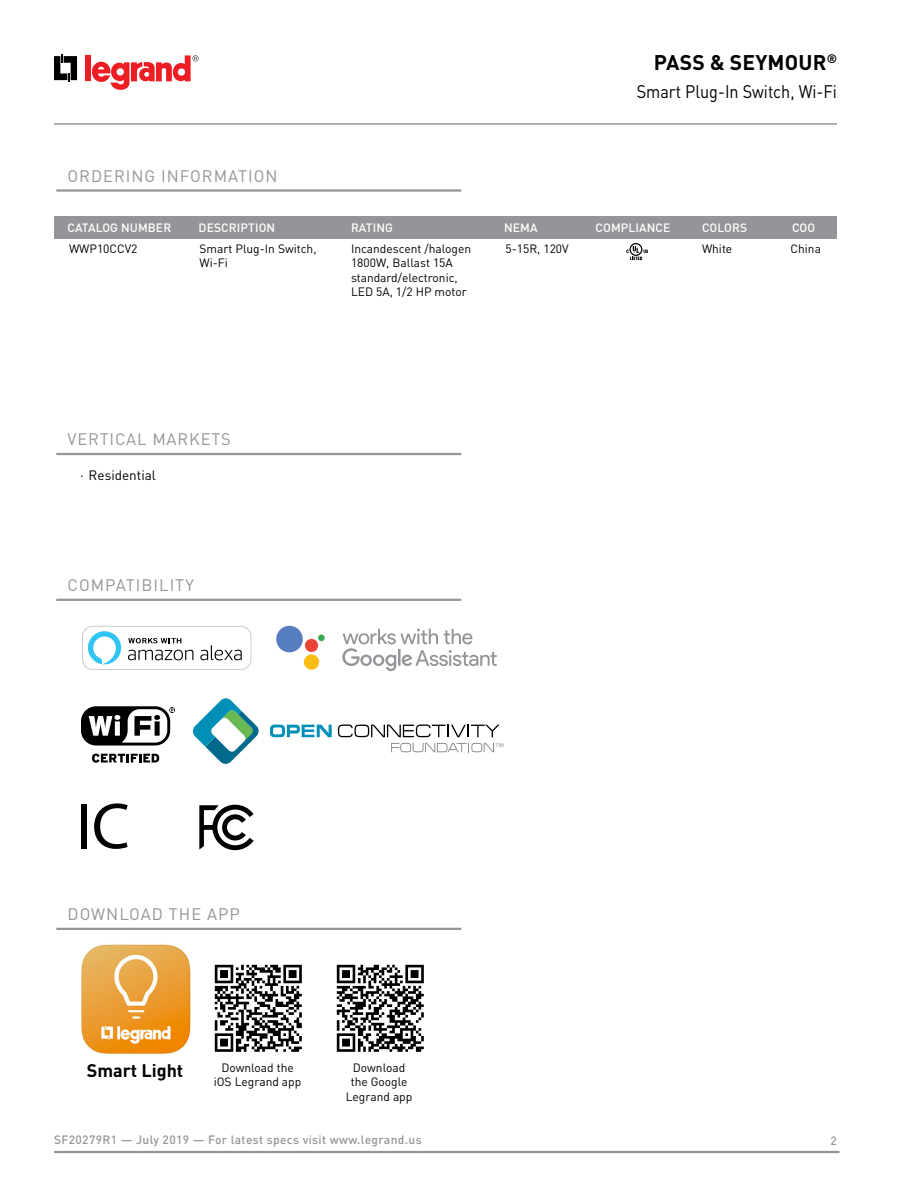
<style>
.page{position:relative;width:918px;height:1188px;background:#fff}
.page>*{position:absolute;margin:0;border:0;box-sizing:border-box;transform-origin:0 0}
.t1{font:700 21px "DIN Pro";letter-spacing:.01em;color:#000}
.t2{font:18px "DIN Pro";color:#000;scale:.9 1}
.t3{font:700 18px "DIN Pro";color:#000}
.t4{font:16.5px "DIN Pro";letter-spacing:.06em;color:#939598}
.t5{font:13.5px "DIN Pro";color:#000}
.t6{font:12px/14.4px "DIN Pro";color:#000;text-align:center}
.t7{font:500 12px "DIN Pro";letter-spacing:.03em;color:#939598}
.t8{font:500 12px "DIN Pro";letter-spacing:.01em;color:#fff}
</style>
<div class="page">
<svg style="left:54px;top:54px;width:23px;height:28px"></svg>
<div style="left:85px;top:55px;width:6px;height:26px;background:#ed1d24"></div>
<svg style="left:92px;top:55px;width:107px;height:35px"></svg>
<hr style="left:54px;top:1151px;width:786px;height:2px;background:#939598">
<hr style="left:54px;top:123px;width:783px;height:2px;background:#939598">
<hr style="left:56px;top:453px;width:405px;height:2px;background:#939598">
<hr style="left:56px;top:189px;width:405px;height:3px;background:#939598">
<div style="left:54px;top:216px;width:783px;height:23px;background:#939598"></div>
<svg style="left:626px;top:243px;width:22px;height:17px"></svg>
<svg style="left:199px;top:805px;width:55px;height:45px"></svg>
<div style="left:81px;top:804px;width:6px;height:44px;background:#000"></div>
<svg style="left:94px;top:803px;width:34px;height:46px"></svg>
<svg style="left:81px;top:706px;width:94px;height:40px"></svg>
<svg style="left:92px;top:754px;width:67px;height:9px"></svg>
<svg style="left:270px;top:725px;width:62px;height:12px"></svg>
<svg style="left:338px;top:725px;width:161px;height:12px"></svg>
<svg style="left:192px;top:698px;width:67px;height:66px"></svg>
<svg style="left:391px;top:743px;width:112px;height:9px"></svg>
<svg style="left:82px;top:626px;width:169px;height:44px"></svg>
<svg style="left:276px;top:626px;width:49px;height:44px"></svg>
<svg style="left:342px;top:629px;width:155px;height:42px"></svg>
<hr style="left:56px;top:599px;width:405px;height:2px;background:#939598">
<img style="left:214px;top:964px;width:88px;height:88px">
<img style="left:81px;top:944px;width:110px;height:110px">
<img style="left:336px;top:964px;width:88px;height:88px">
<hr style="left:56px;top:928px;width:405px;height:2px;background:#939598">
<p class="t4" style="left:68px;top:165px;width:212px">ORDERING INFORMATION</p>
<h1 class="t1" style="left:654px;top:48px;width:185px">PASS &amp; SEYMOUR<sup>®</sup></h1>
<h2 class="t2" style="left:637px;top:79px;width:224px">Smart Plug-In Switch, Wi-Fi</h2>
<p class="t8" style="left:68px;top:219px;width:105px">CATALOG NUMBER</p>
<p class="t8" style="left:199px;top:219px;width:78px">DESCRIPTION</p>
<p class="t8" style="left:351px;top:219px;width:43px">RATING</p>
<p class="t8" style="left:504px;top:219px;width:35px">NEMA</p>
<p class="t8" style="left:596px;top:219px;width:77px">COMPLIANCE</p>
<p class="t8" style="left:702px;top:219px;width:47px">COLORS</p>
<p class="t8" style="left:792px;top:219px;width:25px">COO</p>
<p class="t6" style="left:69px;top:241px;width:70px">WWP10CCV2</p>
<p class="t6" style="left:200px;top:241px;width:119px">Smart Plug-In Switch,</p>
<p class="t6" style="left:351px;top:241px;width:122px">Incandescent /halogen</p>
<p class="t6" style="left:506px;top:241px;width:65px">5-15R, 120V</p>
<p class="t6" style="left:702px;top:241px;width:32px">White</p>
<p class="t6" style="left:790px;top:241px;width:32px">China</p>
<p class="t6" style="left:200px;top:255px;width:30px">Wi-Fi</p>
<p class="t6" style="left:351px;top:255px;width:117px;text-align:left">1800W, Ballast 15A standard/electronic,<br>LED 5A, 1/2 HP motor</p>
<p class="t4" style="left:68px;top:428px;width:165px">VERTICAL MARKETS</p>
<p class="t5" style="left:80px;top:466px;width:77px">· Residential</p>
<p class="t4" style="left:68px;top:574px;width:128px">COMPATIBILITY</p>
<p class="t4" style="left:68px;top:903px;width:174px">DOWNLOAD THE APP</p>
<p class="t3" style="left:87px;top:1059px;width:98px">Smart Light</p>
<p class="t6" style="left:346px;top:1060px;width:68px">Download the Google<br>Legrand app</p>
<p class="t6" style="left:214px;top:1060px;width:89px">Download the iOS Legrand app</p>
<p class="t7" style="left:54px;top:1131px;width:369px">SF20279R1 — July 2019 — For latest specs visit www.legrand.us</p>
<p class="t7" style="left:831px;top:1132px;width:8px">2</p>
</div>
